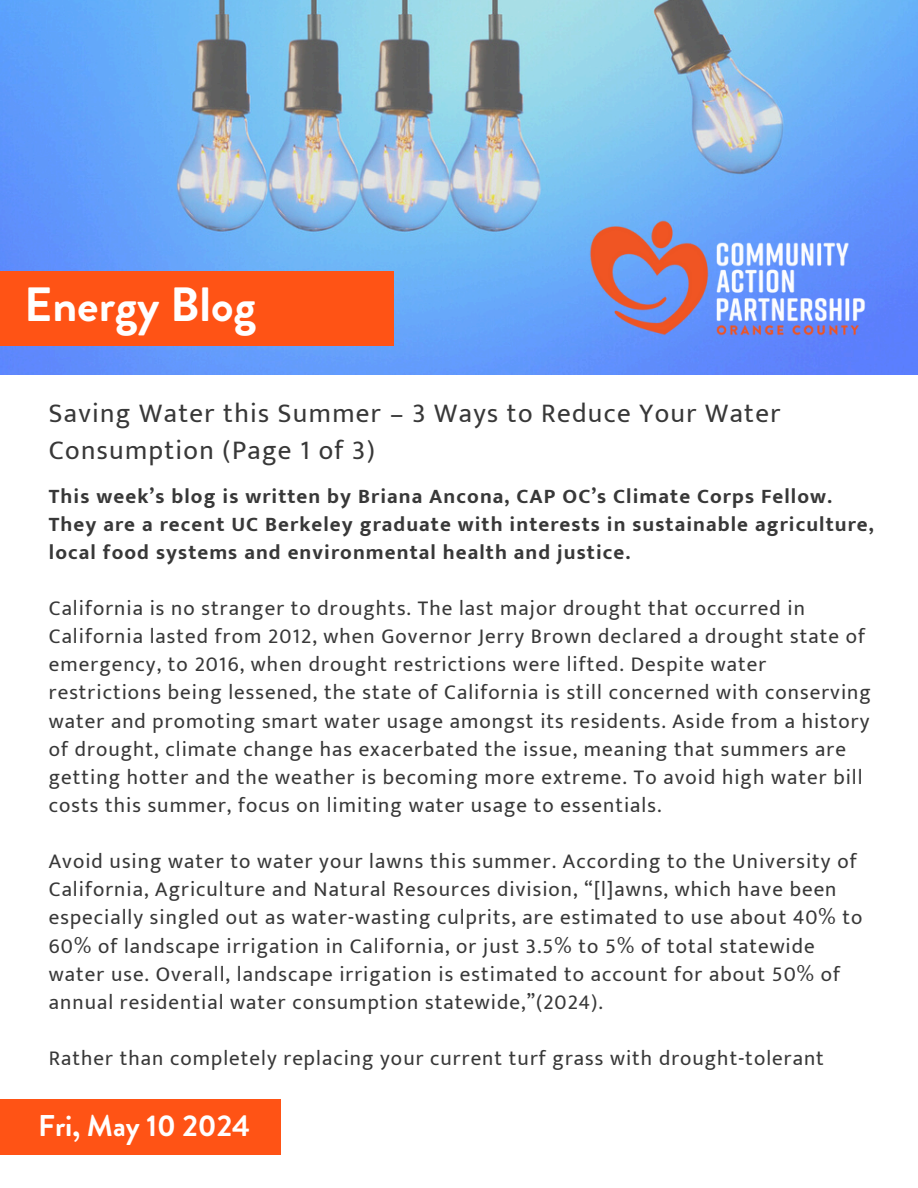
<style>
.page{position:relative;width:918px;height:1188px;background:#fff}
.page>*{position:absolute;margin:0;border:0;box-sizing:border-box;transform-origin:0 0}
.t1{font:700 48px "Brandon Grotesque";color:#fff}
.t2{font:700 30px "Brandon Grotesque";color:#fff}
.t3{font:27px/37.2px "Mukta";letter-spacing:.05em;color:#383838}
.t4{font:21px/28.2px "Mukta";letter-spacing:.05em;color:#383838}
.t5{font:700 21px/28.2px "Mukta";letter-spacing:.05em;color:#383838}
</style>
<div class="page">
<img style="left:0;top:0;width:918px;height:375px">
<div style="left:0;top:271px;width:393px;height:74px;background:#ff5315"></div>
<img style="left:561px;top:193px;width:332px;height:171px">
<div style="left:0;top:1100px;width:281px;height:55px;background:#ff5315"></div>
<h1 class="t1" style="left:24px;top:271px;width:233px">Energy Blog</h1>
<h3 class="t3" style="left:49px;top:394px;width:733px">Saving Water this Summer – 3 Ways to Reduce Your Water<br>Consumption (Page 1 of 3)</h3>
<h4 class="t5" style="left:49px;top:481px;width:826px">This week’s blog is written by Briana Ancona, CAP OC’s Climate Corps Fellow.<br>They are a recent UC Berkeley graduate with interests in sustainable agriculture, local food systems and environmental health and justice.</h4>
<p class="t4" style="left:49px;top:594px;width:824px">California is no stranger to droughts. The last major drought that occurred in California lasted from 2012, when Governor Jerry Brown declared a drought state of emergency, to 2016, when drought restrictions were lifted. Despite water restrictions being lessened, the state of California is still concerned with conserving water and promoting smart water usage amongst its residents. Aside from a history of drought, climate change has exacerbated the issue, meaning that summers are getting hotter and the weather is becoming more extreme. To avoid high water bill costs this summer, focus on limiting water usage to essentials.</p>
<p class="t4" style="left:49px;top:847px;width:815px">Avoid using water to water your lawns this summer. According to the University of California, Agriculture and Natural Resources division, “[l]awns, which have been especially singled out as water-wasting culprits, are estimated to use about 40% to 60% of landscape irrigation in California, or just 3.5% to 5% of total statewide water use. Overall, landscape irrigation is estimated to account for about 50% of annual residential water consumption statewide,”(2024).</p>
<p class="t4" style="left:49px;top:1044px;width:777px">Rather than completely replacing your current turf grass with drought-tolerant</p>
<p class="t2" style="left:38px;top:1104px;width:213px">Fri, May 10 2024</p>
</div>
